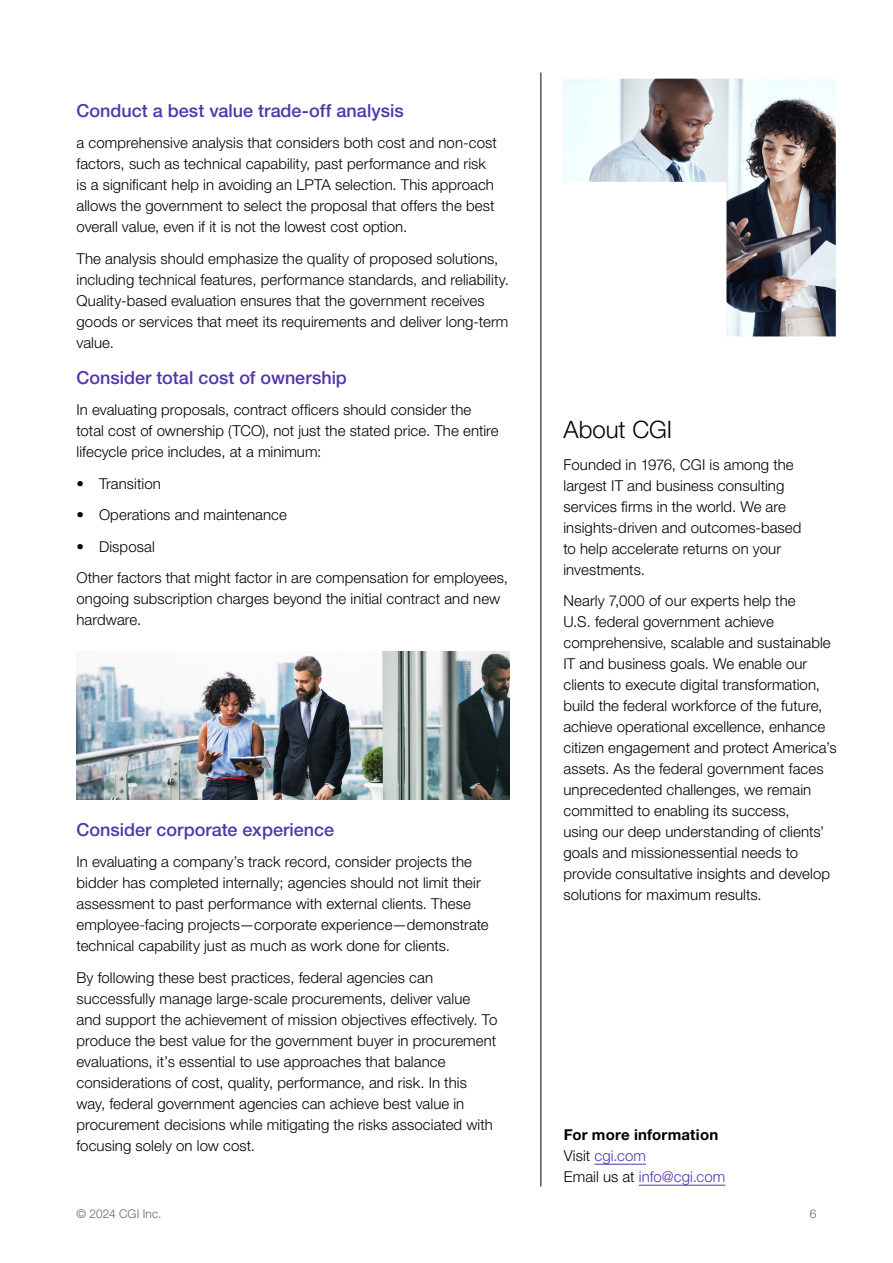
<style>
.page{position:relative;width:893px;height:1263px;background:#fff}
.page>*{position:absolute;margin:0;border:0;box-sizing:border-box;transform-origin:0 0}
.t1{font:300 24px "Helvetica Neue LT Pro";letter-spacing:-.005em;color:#000}
.t2{font:500 18px "Helvetica Neue LT Pro";color:#5236ab}
.t3{font:300 15px/21px "Helvetica Neue LT Pro";letter-spacing:.005em;color:#000}
.t4{font:300 15px/21px "Helvetica Neue LT Pro";letter-spacing:.005em;color:#5236ab}
.t5{font:300 12px "Helvetica Neue LT Pro";letter-spacing:.01em;color:#636466}
.s1{font-weight:700;color:#000}
.s2{color:#000}
</style>
<div class="page">
<hr style="left:595px;top:1164px;width:51px;height:1px;background:#5236ab">
<hr style="left:639px;top:1185px;width:86px;height:1px;background:#5236ab">
<img style="left:563px;top:79px;width:273px;height:257px">
<hr style="left:540px;top:72px;width:1px;height:1114px;background:#000">
<img style="left:76px;top:651px;width:434px;height:149px">
<p class="t2" style="left:76px;top:100px;width:329px">Conduct a best value trade-off analysis</p>
<p class="t3" style="left:76px;top:132px;width:422px">a comprehensive analysis that considers both cost and non-cost factors, such as technical capability, past performance and risk is a significant help in avoiding an LPTA selection. This approach allows the government to select the proposal that offers the best overall value, even if it is not the lowest cost option.</p>
<p class="t3" style="left:76px;top:248px;width:434px">The analysis should emphasize the quality of proposed solutions, including technical features, performance standards, and reliability.<br>Quality-based evaluation ensures that the government receives goods or services that meet its requirements and deliver long-term value.</p>
<p class="t2" style="left:76px;top:366px;width:272px">Consider total cost of ownership</p>
<p class="t3" style="left:76px;top:399px;width:424px">In evaluating proposals, contract officers should consider the total cost of ownership (TCO), not just the stated price. The entire lifecycle price includes, at a minimum:</p>
<p class="t3" style="left:76px;top:472px;width:86px">• Transition</p>
<p class="t3" style="left:76px;top:504px;width:212px">• Operations and maintenance</p>
<p class="t3" style="left:76px;top:530px;width:433px;line-height:31.5px">• Disposal<br>Other factors that might factor in are compensation for employees,</p>
<p class="t3" style="left:76px;top:588px;width:425px">ongoing subscription charges beyond the initial contract and new hardware.</p>
<p class="t2" style="left:76px;top:818px;width:259px">Consider corporate experience</p>
<p class="t3" style="left:76px;top:851px;width:414px">In evaluating a company’s track record, consider projects the bidder has completed internally; agencies should not limit their assessment to past performance with external clients. These employee-facing projects—corporate experience—demonstrate technical capability just as much as work done for clients.</p>
<p class="t3" style="left:76px;top:966px;width:422px">By following these best practices, federal agencies can successfully manage large-scale procurements, deliver value and support the achievement of mission objectives effectively. To produce the best value for the government buyer in procurement evaluations, it’s essential to use approaches that balance considerations of cost, quality, performance, and risk. In this way, federal government agencies can achieve best value in procurement decisions while mitigating the risks associated with focusing solely on low cost.</p>
<h1 class="t1" style="left:563px;top:415px;width:110px">About CGI</h1>
<p class="t3" style="left:563px;top:454px;width:240px">Founded in 1976, CGI is among the largest IT and business consulting services firms in the world. We are insights-driven and outcomes-based to help accelerate returns on your investments.</p>
<p class="t3" style="left:563px;top:590px;width:275px">Nearly 7,000 of our experts help the<br>U.S. federal government achieve comprehensive, scalable and sustainable IT and business goals. We enable our clients to execute digital transformation, build the federal workforce of the future, achieve operational excellence, enhance citizen engagement and protect America’s assets. As the federal government faces unprecedented challenges, we remain committed to enabling its success,<br>using our deep understanding of clients’ goals and missionessential needs to provide consultative insights and develop solutions for maximum results.</p>
<p class="t4" style="left:564px;top:1124px;width:163px"><span class="s1">For more information<br></span><span class="s2">Visit</span> cgi.com<br><span class="s2">Email us at</span> info@cgi.com</p>
<p class="t5" style="left:77px;top:1206px;width:87px">© 2024 CGI Inc.</p>
<p class="t5" style="left:810px;top:1206px;width:8px">6</p>
</div>
